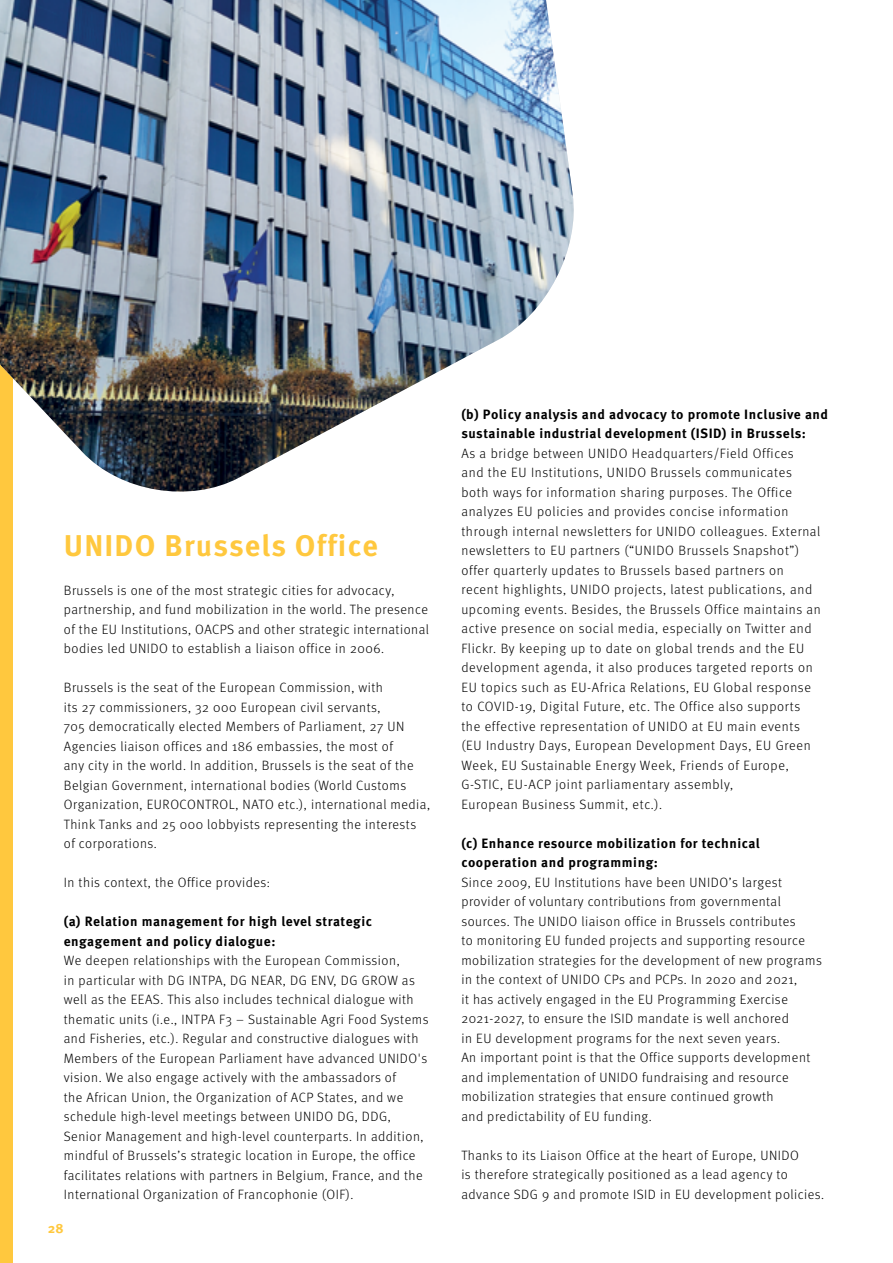
<style>
.page{position:relative;width:893px;height:1263px;background:#fff}
.page>*{position:absolute;margin:0;border:0;box-sizing:border-box;transform-origin:0 0}
.t1{font:700 30px "Meta Pro";letter-spacing:.04em;color:#ffc83e}
.t2{font:300 13.5px/19.5px "Meta Pro";letter-spacing:.04em;color:#000}
.t3{font:700 13.5px/19.5px "Meta Pro";letter-spacing:.04em;color:#000}
.t4{font:700 13.5px "Meta Pro";color:#ffc83e}
</style>
<div class="page">
<div style="left:0;top:0;width:13px;height:1263px;background:#ffc83e"></div>
<img style="left:0;top:0;width:574px;height:492px">
<h1 class="t1" style="left:64px;top:522px;width:316px">UNIDO Brussels Office</h1>
<p class="t2" style="left:64px;top:579px;width:367px">Brussels is one of the most strategic cities for advocacy, partnership, and fund mobilization in the world. The presence of the EU Institutions, OACPS and other strategic international bodies led UNIDO to establish a liaison office in 2006.</p>
<p class="t2" style="left:64px;top:677px;width:368px">Brussels is the seat of the European Commission, with<br>its 27 commissioners, 32 000 European civil servants,<br>705 democratically elected Members of Parliament, 27 UN Agencies liaison offices and 186 embassies, the most of<br>any city in the world. In addition, Brussels is the seat of the Belgian Government, international bodies (World Customs Organization, EUROCONTROL, NATO etc.), international media, Think Tanks and 25 000 lobbyists representing the interests of corporations.</p>
<p class="t2" style="left:64px;top:872px;width:208px">In this context, the Office provides:</p>
<p class="t3" style="left:64px;top:911px;width:310px">(a) Relation management for high level strategic engagement and policy dialogue:</p>
<p class="t2" style="left:64px;top:950px;width:366px">We deepen relationships with the European Commission,<br>in particular with DG INTPA, DG NEAR, DG ENV, DG GROW as well as the EEAS. This also includes technical dialogue with thematic units (i.e., INTPA F3 – Sustainable Agri Food Systems and Fisheries, etc.). Regular and constructive dialogues with Members of the European Parliament have advanced UNIDO's vision. We also engage actively with the ambassadors of<br>the African Union, the Organization of ACP States, and we schedule high-level meetings between UNIDO DG, DDG, Senior Management and high-level counterparts. In addition, mindful of Brussels’s strategic location in Europe, the office facilitates relations with partners in Belgium, France, and the International Organization of Francophonie (OIF).</p>
<p class="t4" style="left:48px;top:1217px;width:17px">28</p>
<p class="t3" style="left:461px;top:404px;width:368px">(b) Policy analysis and advocacy to promote Inclusive and sustainable industrial development (ISID) in Brussels:</p>
<p class="t2" style="left:461px;top:443px;width:361px">As a bridge between UNIDO Headquarters/Field Offices<br>and the EU Institutions, UNIDO Brussels communicates both ways for information sharing purposes. The Office analyzes EU policies and provides concise information through internal newsletters for UNIDO colleagues. External newsletters to EU partners (“UNIDO Brussels Snapshot”) offer quarterly updates to Brussels based partners on recent highlights, UNIDO projects, latest publications, and upcoming events. Besides, the Brussels Office maintains an active presence on social media, especially on Twitter and Flickr. By keeping up to date on global trends and the EU development agenda, it also produces targeted reports on EU topics such as EU-Africa Relations, EU Global response to COVID-19, Digital Future, etc. The Office also supports the effective representation of UNIDO at EU main events (EU Industry Days, European Development Days, EU Green Week, EU Sustainable Energy Week, Friends of Europe, G-STIC, EU-ACP joint parliamentary assembly,<br>European Business Summit, etc.).</p>
<p class="t3" style="left:461px;top:832px;width:300px">(c) Enhance resource mobilization for technical cooperation and programming:</p>
<p class="t2" style="left:461px;top:872px;width:362px">Since 2009, EU Institutions have been UNIDO’s largest provider of voluntary contributions from governmental sources. The UNIDO liaison office in Brussels contributes<br>to monitoring EU funded projects and supporting resource mobilization strategies for the development of new programs in the context of UNIDO CPs and PCPs. In 2020 and 2021,<br>it has actively engaged in the EU Programming Exercise 2021-2027, to ensure the ISID mandate is well anchored<br>in EU development programs for the next seven years.<br>An important point is that the Office supports development and implementation of UNIDO fundraising and resource mobilization strategies that ensure continued growth<br>and predictability of EU funding.</p>
<p class="t2" style="left:461px;top:1145px;width:364px">Thanks to its Liaison Office at the heart of Europe, UNIDO<br>is therefore strategically positioned as a lead agency to advance SDG 9 and promote ISID in EU development policies.</p>
</div>
